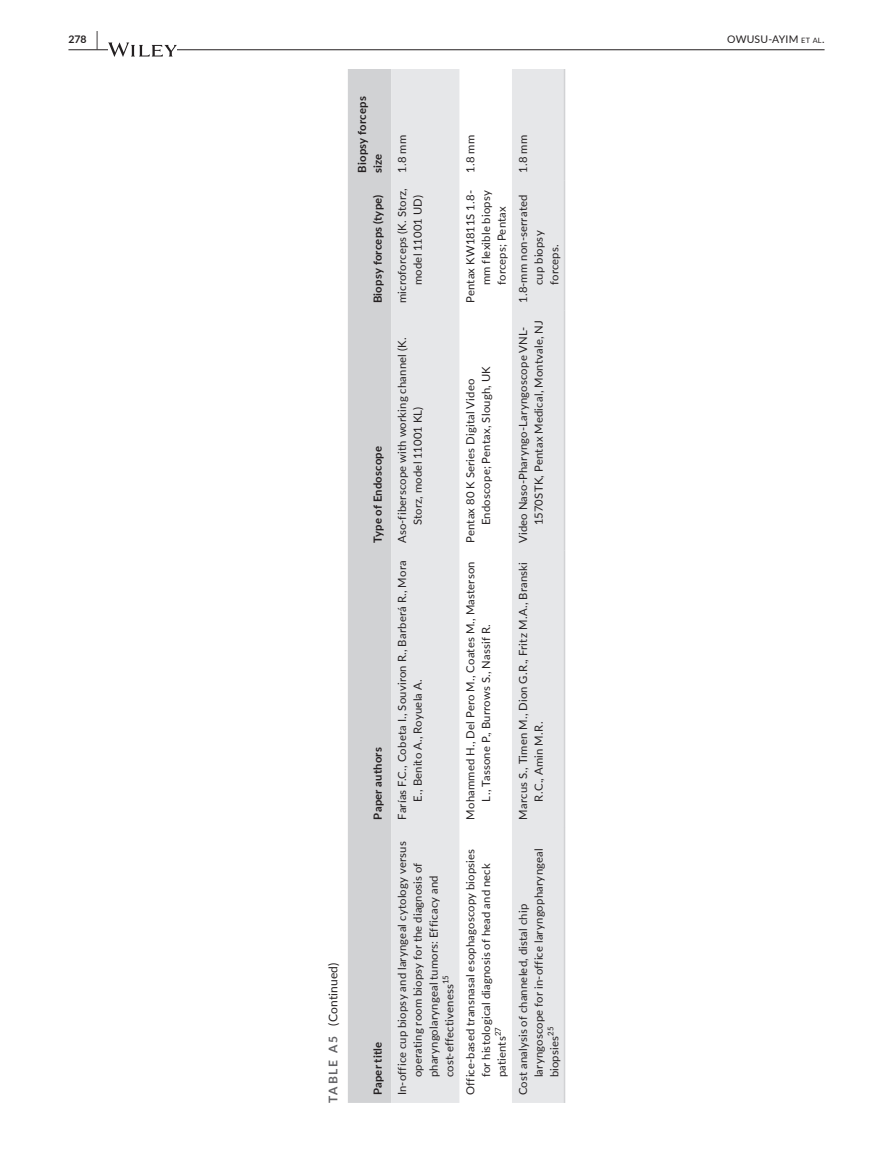
<style>
.page{position:relative;width:893px;height:1174px;background:#fff}
.page>*{position:absolute;margin:0;border:0;box-sizing:border-box;transform-origin:0 0}
.t1{font:12px "Lato";letter-spacing:.015em;color:#231f20}
.t2{font:11.25px/15.8px "Lato";letter-spacing:.015em;color:#231f20}
.t3{font:700 11.25px/15.8px "Lato";letter-spacing:.02em;color:#231f20}
.t4{font:10.5px "Lato";letter-spacing:.015em;color:#231f20}
.t5{font:700 10.5px "Lato";color:#231f20}
.t6{font:7.8px "Lato";color:#231f20}
.s1{font-size:19.5px}
.s2{font-size:7.35px}
.s3{font-weight:700;color:#636366}
</style>
<div class="page">
<hr style="left:68px;top:49px;width:756px;height:1px;background:#231f20">
<svg style="left:108px;top:42px;width:69px;height:15px"></svg>
<div style="left:348px;top:69px;width:43px;height:1033px;background:#d1d2d4"></div>
<svg style="left:391px;top:69px;width:173px;height:1033px;fill:#e6e7e9"></svg>
<hr style="left:564px;top:827px;width:1px;height:275px;background:#d1d2d4">
<hr style="left:564px;top:550px;width:1px;height:277px;background:#d1d2d4">
<hr style="left:564px;top:311px;width:1px;height:239px;background:#d1d2d4">
<hr style="left:564px;top:180px;width:1px;height:131px;background:#d1d2d4">
<hr style="left:564px;top:69px;width:1px;height:111px;background:#d1d2d4">
<p class="t5" style="left:68px;top:31px;width:31px">278 <span class="s1">|</span></p>
<p class="t4" style="left:727px;top:31px;width:99px">OWUSU-AYIM <span class="s2">et al</span>.</p>
<p class="t1" style="left:324px;top:1102px;width:142px;rotate:-90deg"><span class="s3">TABLE A5</span> (Continued)</p>
<p class="t3" style="left:354px;top:173px;width:78px;rotate:-90deg">Biopsy forceps size</p>
<p class="t3" style="left:369px;top:303px;width:110px;rotate:-90deg">Biopsy forceps (type)</p>
<p class="t3" style="left:369px;top:543px;width:99px;rotate:-90deg">Type of Endoscope</p>
<p class="t3" style="left:369px;top:819px;width:74px;rotate:-90deg">Paper authors</p>
<p class="t3" style="left:369px;top:1095px;width:55px;rotate:-90deg">Paper title</p>
<p class="t2" style="left:394px;top:173px;width:39px;rotate:-90deg">1.8 mm</p>
<p class="t2" style="left:394px;top:285px;width:98px;text-indent:-18px;rotate:-90deg">microforceps (K. Storz, model 11001 UD)</p>
<p class="t2" style="left:394px;top:525px;width:189px;text-indent:-18px;rotate:-90deg">Aso-fiberscope with working channel (K.<br>Storz, model 11001 KL)</p>
<p class="t2" style="left:394px;top:801px;width:243px;text-indent:-18px;rotate:-90deg">Farías F.C., Cobeta I., Souviron R., Barberá R., Mora<br>E., Benito A., Royuela A.</p>
<p class="t2" style="left:394px;top:1077px;width:238px;text-indent:-18px;rotate:-90deg">In-office cup biopsy and laryngeal cytology versus operating room biopsy for the diagnosis of pharyngolaryngeal tumors: Efficacy and cost-effectiveness<sup>15</sup></p>
<p class="t2" style="left:462px;top:173px;width:39px;rotate:-90deg">1.8 mm</p>
<p class="t2" style="left:462px;top:285px;width:97px;text-align:justify;text-indent:-18px;rotate:-90deg">Pentax KW1811S 1.8- mm flexible biopsy forceps; Pentax</p>
<p class="t2" style="left:462px;top:525px;width:160px;text-indent:-18px;rotate:-90deg">Pentax 80 K Series Digital Video<br>Endoscope; Pentax, Slough, UK</p>
<p class="t2" style="left:462px;top:801px;width:242px;text-indent:-18px;rotate:-90deg">Mohammed H., Del Pero M., Coates M., Masterson<br>L., Tassone P., Burrows S., Nassif R.</p>
<p class="t2" style="left:515px;top:173px;width:39px;rotate:-90deg">1.8 mm</p>
<p class="t2" style="left:515px;top:285px;width:92px;text-indent:-18px;rotate:-90deg">1.8-mm non-serrated cup biopsy forceps.</p>
<p class="t2" style="left:515px;top:525px;width:206px;text-indent:-18px;rotate:-90deg">Video Naso-Pharyngo-Laryngoscope VNL-<br>1570STK, Pentax Medical, Montvale, NJ</p>
<p class="t2" style="left:515px;top:801px;width:241px;text-indent:-18px;rotate:-90deg">Marcus S., Timen M., Dion G.R., Fritz M.A., Branski<br>R.C., Amin M.R.</p>
<p class="t2" style="left:462px;top:1077px;width:230px;text-indent:-18px;rotate:-90deg">Office-based transnasal esophagoscopy biopsies for histological diagnosis of head and neck patients</p>
<p class="t6" style="left:492px;top:1036px;width:11px;rotate:-90deg">27</p>
<p class="t2" style="left:515px;top:1077px;width:230px;text-indent:-18px;rotate:-90deg">Cost analysis of channeled, distal chip laryngoscope for in-office laryngopharyngeal biopsies</p>
<p class="t6" style="left:545px;top:1036px;width:11px;rotate:-90deg">25</p>
</div>
